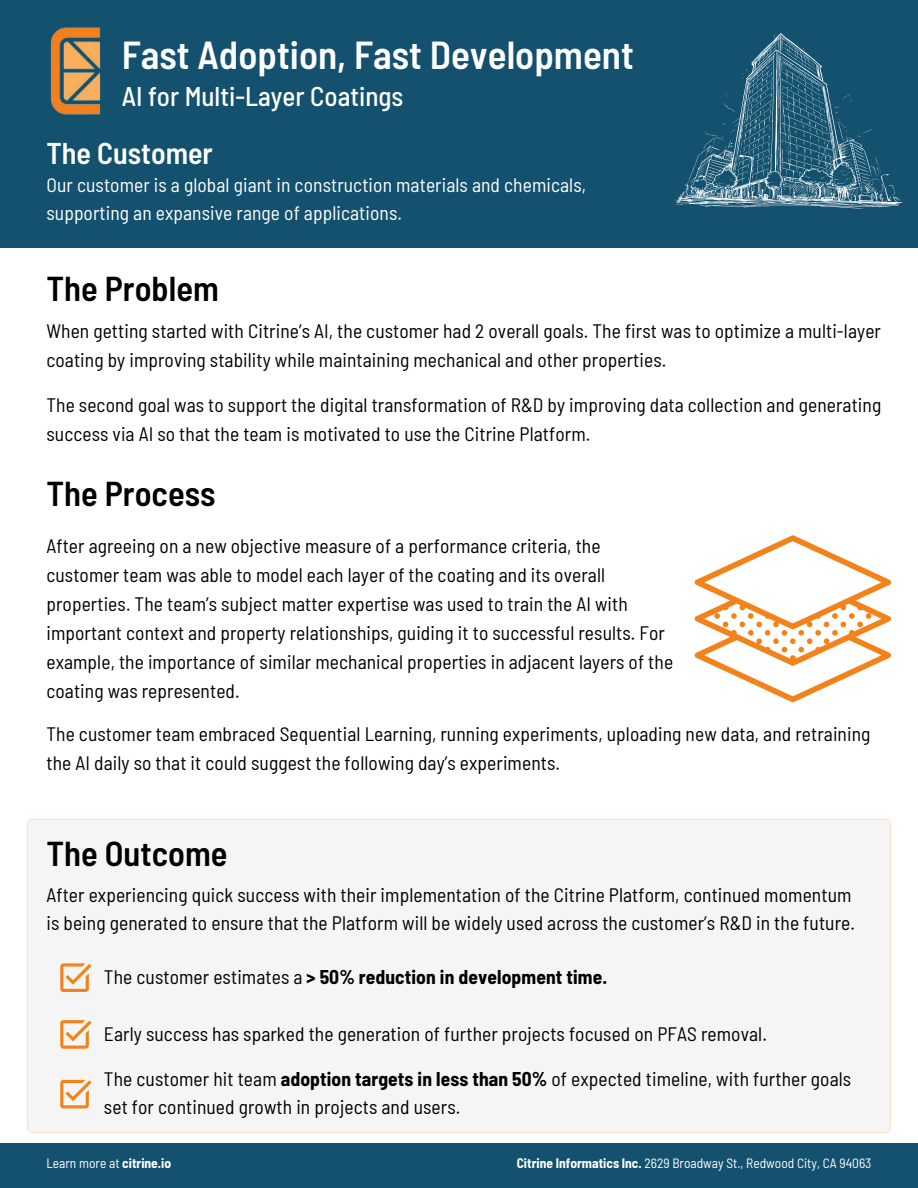
<style>
.page{position:relative;width:918px;height:1188px;background:#fff}
.page>*{position:absolute;margin:0;border:0;box-sizing:border-box;transform-origin:0 0}
.t1{font:600 semi-condensed 39px "Barlow";color:#fff}
.t2{font:600 semi-condensed 34.5px "Barlow";color:#000}
.t3{font:600 semi-condensed 30px "Barlow";color:#fff}
.t4{font:500 semi-condensed 27px "Barlow";color:#fff}
.t5{font:semi-condensed 19.5px/29px "Barlow";letter-spacing:.005em;color:#000}
.t6{font:semi-condensed 19.5px/28.2px "Barlow";letter-spacing:.005em;color:#fff}
.t7{font:700 semi-condensed 19.5px "Barlow";letter-spacing:.005em;color:#000}
.t8{font:semi-condensed 13.5px "Barlow";color:#fff}
.s1{font-weight:400}
.s2{font-weight:700}
</style>
<div class="page">
<div style="left:0;top:0;width:918px;height:247px;background:#13516e"></div>
<img style="left:50px;top:27px;width:51px;height:88px">
<div style="left:0;top:1144px;width:918px;height:44px;background:#13516e"></div>
<div style="left:27px;top:819px;width:864px;height:314px;background:#f5f5f5"></div>
<svg style="left:60px;top:963px;width:32px;height:29px"></svg>
<svg style="left:60px;top:1080px;width:32px;height:28px"></svg>
<svg style="left:60px;top:1020px;width:32px;height:28px"></svg>
<svg style="left:676px;top:33px;width:227px;height:175px"></svg>
<svg style="left:695px;top:535px;width:196px;height:167px"></svg>
<h5 class="t1" style="left:122px;top:30px;width:514px">Fast Adoption, Fast Development</h5>
<h5 class="t4" style="left:122px;top:79px;width:283px">AI for Multi-Layer Coatings</h5>
<p class="t3" style="left:46px;top:134px;width:168px">The Customer</p>
<h5 class="t6" style="left:46px;top:170px;width:541px">Our customer is a global giant in construction materials and chemicals, supporting an expansive range of applications.</h5>
<h2 class="t2" style="left:46px;top:267px;width:174px">The Problem</h2>
<h5 class="t5" style="left:46px;top:316px;width:836px">When getting started with Citrine’s AI, the customer had 2 overall goals. The first was to optimize a multi-layer coating by improving stability while maintaining mechanical and other properties.</h5>
<p class="t5" style="left:46px;top:389px;width:836px">The second goal was to support the digital transformation of R&amp;D by improving data collection and generating success via AI so that the team is motivated to use the Citrine Platform.</p>
<h5 class="t2" style="left:46px;top:472px;width:171px">The Process</h5>
<h2 class="t5" style="left:46px;top:531px;width:628px">After agreeing on a new objective measure of a performance criteria, the customer team was able to model each layer of the coating and its overall properties. The team’s subject matter expertise was used to train the AI with important context and property relationships, guiding it to successful results. For example, the importance of similar mechanical properties in adjacent layers of the coating was represented.</h2>
<p class="t5" style="left:46px;top:720px;width:826px;line-height:28.2px">The customer team embraced Sequential Learning, running experiments, uploading new data, and retraining the AI daily so that it could suggest the following day’s experiments.</p>
<h5 class="t2" style="left:46px;top:831px;width:183px">The Outcome</h5>
<p class="t5" style="left:46px;top:880px;width:810px;line-height:28.2px">After experiencing quick success with their implementation of the Citrine Platform, continued momentum is being generated to ensure that the Platform will be widely used across the customer’s R&amp;D in the future.</p>
<h1 class="t7" style="left:104px;top:964px;width:505px"><span class="s1">The customer estimates a</span> &gt; 50% reduction in development time.</h1>
<h3 class="t5" style="left:104px;top:1018px;width:664px">Early success has sparked the generation of further projects focused on PFAS removal.</h3>
<h4 class="t5" style="left:104px;top:1064px;width:749px;line-height:28.2px">The customer hit team <span class="s2">adoption targets in less than 50%</span> of expected timeline, with further goals set for continued growth in projects and users.</h4>
<h5 class="t8" style="left:46px;top:1155px;width:126px">Learn more at <span class="s2">citrine.io</span></h5>
<h2 class="t8" style="left:517px;top:1155px;width:356px"><span class="s2">Citrine Informatics Inc.</span> 2629 Broadway St., Redwood City, CA 94063</h2>
</div>
